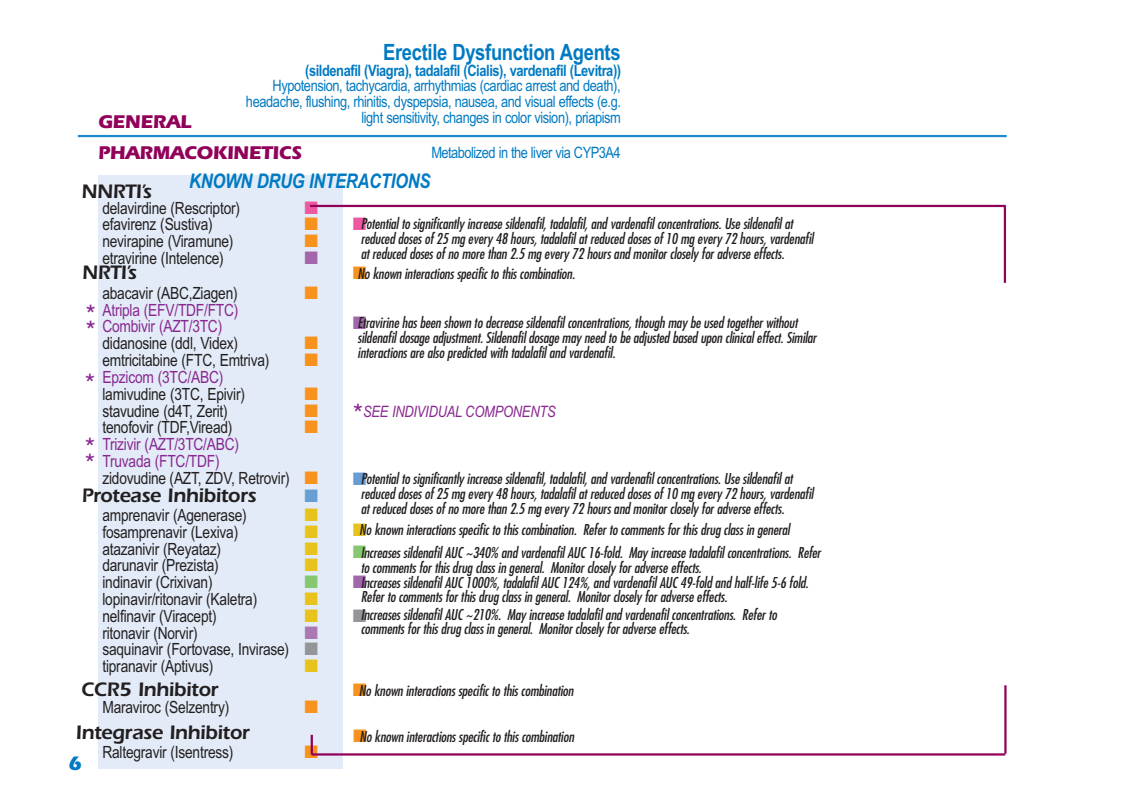
<style>
.page{position:relative;width:1125px;height:810px;background:#fff}
.page>*{position:absolute;margin:0;border:0;box-sizing:border-box;transform-origin:0 0}
.t1{font:27px "Helvetica";color:#892890}
.t2{font:700 22.5px "Arial Narrow";letter-spacing:-.015em;color:#007ac2}
.t3{font:600 20.25px/43.2px "Itc Eras";letter-spacing:-.02em;color:#231f20}
.t4{font:italic 700 20.25px "Arial Narrow";letter-spacing:-.015em;color:#007ac2}
.t5{font:700 20.25px "Itc Eras";color:#007ac2}
.t6{font:700 19px/31.5px "Itc Eras";letter-spacing:-.02em;color:#91015a}
.t7{font:18px "Zapf Dingbats";color:#f7931d}
.t8{font:18px "Zapf Dingbats";color:#e8c31d}
.t9{font:18px "Zapf Dingbats";color:#ef59a1}
.t10{font:18px "Zapf Dingbats";color:#679ed4}
.t11{font:18px "Zapf Dingbats";color:#a366aa}
.t12{font:18px "Zapf Dingbats";color:#85c86f}
.t13{font:18px "Zapf Dingbats";color:#ac78b3}
.t14{font:16.75px/16.8px "Arial Narrow";letter-spacing:-.015em;color:#231f20}
.t15{font:16.75px/16.8px "Arial Narrow";letter-spacing:-.015em;color:#892890}
.t16{font:15.75px/15.8px "Arial Narrow";letter-spacing:-.025em;color:#007ac2;text-align:right}
.t17{font:700 15.75px "Arial Narrow";letter-spacing:-.025em;color:#007ac2}
.t18{font:italic 15.75px "Arial Narrow";letter-spacing:-.015em;color:#892890}
.t19{font:italic condensed 14.5px/14.5px "Futura";letter-spacing:-.01em;color:#231f20}
.s1{color:#231f20}
.s2{color:#f7931d}
.s3{color:#939598}
.s4{color:#a266aa}
.s5{font-family:"Helvetica";font-style:normal;font-size:27px}
.s6{color:#689dd3}
.s7{color:#e9c31d}
.s8{color:#85c86f}
</style>
<div class="page">
<div style="left:98px;top:175px;width:245px;height:593px;background:#e2ebf7"></div>
<hr style="left:310px;top:205px;width:696px;height:2px;background:#91015a">
<hr style="left:1004px;top:207px;width:2px;height:76px;background:#91015a">
<hr style="left:311px;top:753px;width:694px;height:3px;background:#91015a">
<hr style="left:1004px;top:685px;width:3px;height:69px;background:#91015a">
<hr style="left:78px;top:135px;width:929px;height:2px;background:#1c8acb">
<svg style="left:311px;top:735px;width:2px;height:18px"></svg>
<h2 class="t2" style="left:383px;top:44px;width:239px">Erectile Dysfunction Agents</h2>
<p class="t17" style="left:305px;top:64px;width:317px">(sildenafil (Viagra), tadalafil (Cialis), vardenafil (Levitra))</p>
<p class="t16" style="left:246px;top:80px;width:377px">Hypotension, tachycardia, arrhythmias (cardiac arrest and death), headache, flushing, rhinitis, dyspepsia, nausea, and visual effects (e.g. light sensitivity, changes in color vision), priapism</p>
<h3 class="t6" style="left:98px;top:108px;width:206px">GENERAL<br>PHARMACOKINETICS</h3>
<p class="t16" style="left:431px;top:146px;width:191px">Metabolized in the liver via CYP3A4</p>
<h3 class="t4" style="left:189px;top:173px;width:243px">KNOWN DRUG INTERACTIONS</h3>
<h3 class="t3" style="left:82px;top:172px;width:72px">NNRTI’s</h3>
<p class="t14" style="left:102px;top:201px;width:139px">delavirdine (Rescriptor)</p>
<p class="t9" style="left:304px;top:197px;width:15px">■</p>
<p class="t14" style="left:102px;top:218px;width:112px">efavirenz (Sustiva)</p>
<p class="t7" style="left:304px;top:214px;width:15px">■</p>
<p class="t14" style="left:102px;top:235px;width:133px">nevirapine (Viramune)</p>
<p class="t7" style="left:304px;top:230px;width:15px">■</p>
<p class="t14" style="left:102px;top:251px;width:123px">etravirine (Intelence)</p>
<p class="t11" style="left:304px;top:247px;width:15px">■</p>
<p class="t14" style="left:102px;top:286px;width:137px">abacavir (ABC,Ziagen)</p>
<p class="t7" style="left:304px;top:282px;width:15px">■</p>
<p class="t15" style="left:102px;top:303px;width:138px">Atripla (EFV/TDF/FTC)<br>Combivir (AZT/3TC)</p>
<p class="t14" style="left:102px;top:337px;width:137px">didanosine (ddl, Videx)</p>
<p class="t7" style="left:304px;top:332px;width:15px">■</p>
<p class="t14" style="left:102px;top:353px;width:168px">emtricitabine (FTC, Emtriva)</p>
<p class="t7" style="left:304px;top:349px;width:15px">■</p>
<p class="t15" style="left:102px;top:370px;width:122px">Epzicom (3TC/ABC)</p>
<p class="t14" style="left:102px;top:387px;width:144px">lamivudine (3TC, Epivir)</p>
<p class="t7" style="left:304px;top:383px;width:15px">■</p>
<p class="t14" style="left:102px;top:404px;width:127px">stavudine (d4T, Zerit)</p>
<p class="t7" style="left:304px;top:400px;width:15px">■</p>
<p class="t14" style="left:102px;top:421px;width:132px">tenofovir (TDF,Viread)</p>
<p class="t7" style="left:304px;top:417px;width:15px">■</p>
<p class="t15" style="left:102px;top:438px;width:217px">Trizivir (AZT/3TC/ABC)<br>Truvada (FTC/TDF)<br><span class="s1">zidovudine (AZT, ZDV, Retrovir)</span> <span class="s2">■</span></p>
<p class="t14" style="left:102px;top:508px;width:146px">amprenavir (Agenerase)</p>
<p class="t8" style="left:304px;top:504px;width:15px">■</p>
<p class="t14" style="left:102px;top:525px;width:137px">fosamprenavir (Lexiva)</p>
<p class="t8" style="left:304px;top:521px;width:15px">■</p>
<p class="t14" style="left:102px;top:542px;width:120px">atazanivir (Reyataz)</p>
<p class="t8" style="left:304px;top:538px;width:15px">■</p>
<p class="t14" style="left:102px;top:559px;width:118px">darunavir (Prezista)</p>
<p class="t8" style="left:304px;top:555px;width:15px">■</p>
<p class="t14" style="left:102px;top:576px;width:112px">indinavir (Crixivan)</p>
<p class="t12" style="left:304px;top:571px;width:15px">■</p>
<p class="t14" style="left:102px;top:592px;width:156px">lopinavir/ritonavir (Kaletra)</p>
<p class="t8" style="left:304px;top:588px;width:15px">■</p>
<p class="t14" style="left:102px;top:609px;width:116px">nelfinavir (Viracept)</p>
<p class="t8" style="left:304px;top:605px;width:15px">■</p>
<p class="t14" style="left:102px;top:626px;width:97px">ritonavir (Norvir)</p>
<p class="t13" style="left:304px;top:622px;width:15px">■</p>
<p class="t14" style="left:102px;top:643px;width:217px">saquinavir (Fortovase, Invirase) <span class="s3">■ </span>tipranavir (Aptivus)</p>
<p class="t19" style="left:361px;top:218px;width:454px">Potential to significantly increase sildenafil, tadalafil, and vardenafil concentrations. Use sildenafil at reduced doses of 25 mg every 48 hours, tadalafil at reduced doses of 10 mg every 72 hours, vardenafil at reduced doses of no more than 2.5 mg every 72 hours and monitor closely for adverse effects.</p>
<p class="t9" style="left:353px;top:213px;width:15px">■</p>
<p class="t7" style="left:353px;top:262px;width:15px">■</p>
<h3 class="t3" style="left:82px;top:253px;width:56px">NRTI’s</h3>
<p class="t19" style="left:358px;top:267px;width:219px">No known interactions specific to this combination.</p>
<h1 class="t1" style="left:85px;top:305px;width:12px">*</h1>
<h1 class="t1" style="left:85px;top:321px;width:12px">*</h1>
<p class="t19" style="left:358px;top:317px;width:461px;text-indent:-5px"><span class="s4">■</span>Etravirine has been shown to decrease sildenafil concentrations, though may be used together without sildenafil dosage adjustment. Sildenafil dosage may need to be adjusted based upon clinical effect. Similar interactions are also predicted with tadalafil and vardenafil.</p>
<h1 class="t1" style="left:85px;top:374px;width:12px">*</h1>
<p class="t18" style="left:353px;top:403px;width:204px"><span class="s5">*</span>SEE INDIVIDUAL COMPONENTS</p>
<h1 class="t1" style="left:85px;top:437px;width:12px">*</h1>
<h1 class="t1" style="left:85px;top:453px;width:12px">*</h1>
<p class="t19" style="left:361px;top:473px;width:454px;text-indent:-8px"><span class="s6">■</span>Potential to significantly increase sildenafil, tadalafil, and vardenafil concentrations. Use sildenafil at reduced doses of 25 mg every 48 hours, tadalafil at reduced doses of 10 mg every 72 hours, vardenafil at reduced doses of no more than 2.5 mg every 72 hours and monitor closely for adverse effects.</p>
<h3 class="t3" style="left:82px;top:476px;width:176px">Protease Inhibitors</h3>
<p class="t10" style="left:305px;top:485px;width:15px">■</p>
<p class="t19" style="left:353px;top:524px;width:439px"><span class="s7">■</span>No known interactions specific to this combination. Refer to comments for this drug class in general</p>
<p class="t19" style="left:361px;top:547px;width:462px;text-indent:-8px"><span class="s8">■</span>Increases sildenafil AUC ~340% and vardenafil AUC 16-fold. May increase tadalafil concentrations. Refer to comments for this drug class in general. Monitor closely for adverse effects.</p>
<p class="t19" style="left:361px;top:576px;width:449px;text-indent:-8px"><span class="s4">■</span>Increases sildenafil AUC 1000%, tadalafil AUC 124%, and vardenafil AUC 49-fold and half-life 5-6 fold.<br>Refer to comments for this drug class in general. Monitor closely for adverse effects.</p>
<p class="t19" style="left:361px;top:608px;width:418px;text-indent:-8px"><span class="s3">■</span>Increases sildenafil AUC ~210%. May increase tadalafil and vardenafil concentrations. Refer to comments for this drug class in general. Monitor closely for adverse effects.</p>
<p class="t8" style="left:304px;top:656px;width:15px">■</p>
<h3 class="t3" style="left:76px;top:669px;width:175px">CCR5 Inhibitor<br>Integrase Inhibitor</h3>
<p class="t19" style="left:353px;top:684px;width:222px"><span class="s2">■</span>No known interactions specific to this combination</p>
<p class="t14" style="left:102px;top:700px;width:128px">Maraviroc (Selzentry)</p>
<p class="t7" style="left:304px;top:696px;width:15px">■</p>
<p class="t14" style="left:102px;top:746px;width:132px">Raltegravir (Isentress)</p>
<p class="t7" style="left:304px;top:742px;width:15px">■</p>
<p class="t19" style="left:353px;top:731px;width:222px"><span class="s2">■</span>No known interactions specific to this combination</p>
<h3 class="t5" style="left:68px;top:757px;width:15px">6</h3>
</div>
